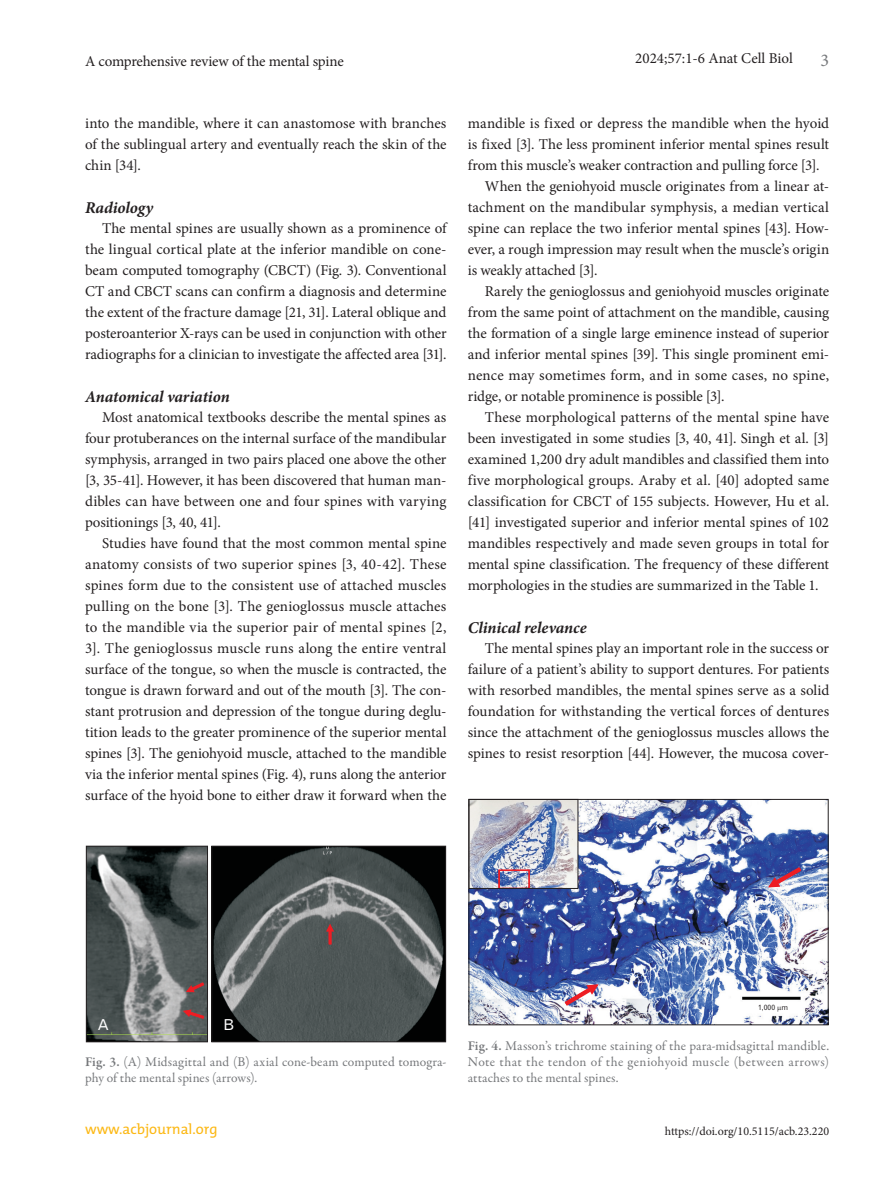
<style>
.page{position:relative;width:893px;height:1191px;background:#fff}
.page>*{position:absolute;margin:0;border:0;box-sizing:border-box;transform-origin:0 0}
.t1{font:18px "Minion Pro";color:#76787b}
.t2{font:italic 700 16.5px "Minion Pro";letter-spacing:-.005em;color:#231f20}
.t3{font:15px/21px "Minion Pro";letter-spacing:-.005em;color:#231f20;text-align:justify}
.t4{font:15px "Minion Pro";letter-spacing:.015em;color:#231f20}
.t5{font:15px "Gothic 720 BT Roman B";color:#fff}
.t6{font:14.7px "The Mix";color:#fcb814}
.t7{font:13.5px/16.2px "Garamond Premr Pro";letter-spacing:.015em;color:#76787b}
.t8{font:12px "Minion Pro";color:#231f20}
.t9{font:7.5px "Gothic 720 BT Roman B";color:#231f20}
.s1{font-weight:600}
</style>
<div class="page">
<svg style="left:86px;top:845px;width:360px;height:197px;background:#515656"></svg>
<svg style="left:326px;top:923px;width:8px;height:21px"></svg>
<svg style="left:183px;top:1009px;width:25px;height:12px"></svg>
<svg style="left:186px;top:979px;width:22px;height:13px"></svg>
<img style="left:471px;top:801px;width:355px;height:222px">
<img style="left:471px;top:801px;width:105px;height:85px">
<div style="left:469px;top:799px;width:359px;height:226px;border:1px solid #231f20"></div>
<div style="left:499px;top:869px;width:31px;height:19px;border:1px solid #ee1d23"></div>
<svg style="left:768px;top:863px;width:38px;height:24px"></svg>
<svg style="left:560px;top:984px;width:39px;height:25px"></svg>
<svg style="left:777px;top:1006px;width:4px;height:5px"></svg>
<p class="t3" style="left:85px;top:50px;width:260px">A comprehensive review of the mental spine</p>
<p class="t3" style="left:85px;top:113px;width:363px">into the mandible, where it can anastomose with branches of the sublingual artery and eventually reach the skin of the chin [34].</p>
<p class="t2" style="left:85px;top:196px;width:70px">Radiology</p>
<p class="t3" style="left:85px;top:218px;width:363px;text-indent:17px">The mental spines are usually shown as a prominence of the lingual cortical plate at the inferior mandible on cone&shy;beam computed tomography (CBCT) (Fig. 3). Conventional CT and CBCT scans can confirm a diagnosis and determine the extent of the fracture damage [21, 31]. Lateral oblique and posteroanterior X-rays can be used in conjunction with other radiographs for a clinician to investigate the affected area [31].</p>
<p class="t2" style="left:85px;top:385px;width:146px">Anatomical variation</p>
<p class="t3" style="left:85px;top:407px;width:363px;text-indent:17px">Most anatomical textbooks describe the mental spines as four protuberances on the internal surface of the mandibular symphysis, arranged in two pairs placed one above the other [3, 35-41]. However, it has been discovered that human man&shy;dibles can have between one and four spines with varying positionings [3, 40, 41].</p>
<p class="t3" style="left:85px;top:533px;width:363px;text-indent:17px">Studies have found that the most common mental spine anatomy consists of two superior spines [3, 40-42]. These spines form due to the consistent use of attached muscles pulling on the bone [3]. The genioglossus muscle attaches to the mandible via the superior pair of mental spines [2, 3]. The genioglossus muscle runs along the entire ventral surface of the tongue, so when the muscle is contracted, the tongue is drawn forward and out of the mouth [3]. The con&shy;stant protrusion and depression of the tongue during deglu&shy;tition leads to the greater prominence of the superior mental spines [3]. The geniohyoid muscle, attached to the mandible via the inferior mental spines (Fig. 4), runs along the anterior surface of the hyoid bone to either draw it forward when the</p>
<p class="t3" style="left:635px;top:48px;width:159px">2024;57:1-6 Anat Cell Biol</p>
<p class="t1" style="left:820px;top:48px;width:10px">3</p>
<p class="t3" style="left:468px;top:113px;width:363px">mandible is fixed or depress the mandible when the hyoid</p>
<p class="t3" style="left:468px;top:134px;width:363px">is fixed [3]. The less prominent inferior mental spines result</p>
<p class="t3" style="left:468px;top:155px;width:353px">from this muscle’s weaker contraction and pulling force [3].</p>
<p class="t3" style="left:485px;top:176px;width:346px">When the geniohyoid muscle originates from a linear at-</p>
<p class="t3" style="left:468px;top:197px;width:363px">tachment on the mandibular symphysis, a median vertical</p>
<p class="t3" style="left:468px;top:218px;width:363px">spine can replace the two inferior mental spines [43]. How-</p>
<p class="t3" style="left:468px;top:239px;width:363px">ever, a rough impression may result when the muscle’s origin</p>
<p class="t3" style="left:468px;top:260px;width:131px">is weakly attached [3].</p>
<p class="t3" style="left:485px;top:281px;width:346px">Rarely the genioglossus and geniohyoid muscles originate</p>
<p class="t3" style="left:468px;top:302px;width:363px">from the same point of attachment on the mandible, causing</p>
<p class="t3" style="left:468px;top:323px;width:363px">the formation of a single large eminence instead of superior</p>
<p class="t3" style="left:468px;top:344px;width:363px">and inferior mental spines [39]. This single prominent emi-</p>
<p class="t4" style="left:468px;top:365px;width:363px">nence may sometimes form, and in some cases, no spine,</p>
<p class="t3" style="left:468px;top:386px;width:258px">ridge, or notable prominence is possible [3].</p>
<p class="t3" style="left:485px;top:407px;width:346px">These morphological patterns of the mental spine have</p>
<p class="t3" style="left:468px;top:428px;width:363px">been investigated in some studies [3, 40, 41]. Singh et al. [3]</p>
<p class="t3" style="left:468px;top:449px;width:363px">examined 1,200 dry adult mandibles and classified them into</p>
<p class="t3" style="left:468px;top:470px;width:363px">five morphological groups. Araby et al. [40] adopted same</p>
<p class="t3" style="left:468px;top:491px;width:363px">classification for CBCT of 155 subjects. However, Hu et al.</p>
<p class="t3" style="left:468px;top:512px;width:363px">[41] investigated superior and inferior mental spines of 102</p>
<p class="t3" style="left:468px;top:533px;width:363px">mandibles respectively and made seven groups in total for</p>
<p class="t3" style="left:468px;top:554px;width:363px">mental spine classification. The frequency of these different</p>
<p class="t3" style="left:468px;top:575px;width:352px">morphologies in the studies are summarized in the Table 1.</p>
<p class="t2" style="left:468px;top:616px;width:120px">Clinical relevance</p>
<p class="t3" style="left:468px;top:638px;width:363px;text-indent:17px">The mental spines play an important role in the success or failure of a patient’s ability to support dentures. For patients with resorbed mandibles, the mental spines serve as a solid foundation for withstanding the vertical forces of dentures since the attachment of the genioglossus muscles allows the spines to resist resorption [44]. However, the mucosa cover-</p>
<p class="t5" style="left:98px;top:1016px;width:12px">A</p>
<p class="t5" style="left:224px;top:1016px;width:12px">B</p>
<p class="t7" style="left:85px;top:1054px;width:363px"><span class="s1">Fig. 3.</span> (A) Midsagittal and (B) axial cone-beam computed tomogra&shy;phy of the mental spines (arrows).</p>
<p class="t6" style="left:85px;top:1117px;width:134px">www.acbjournal.org</p>
<p class="t9" style="left:758px;top:1002px;width:32px">1,000 m</p>
<p class="t7" style="left:468px;top:1038px;width:363px;text-align:justify"><span class="s1">Fig. 4.</span> Masson’s trichrome staining of the para-midsagittal mandible.<br>Note that the tendon of the geniohyoid muscle (between arrows) attaches to the mental spines.</p>
<p class="t8" style="left:665px;top:1123px;width:166px">https://doi.org/10.5115/acb.23.220</p>
</div>
